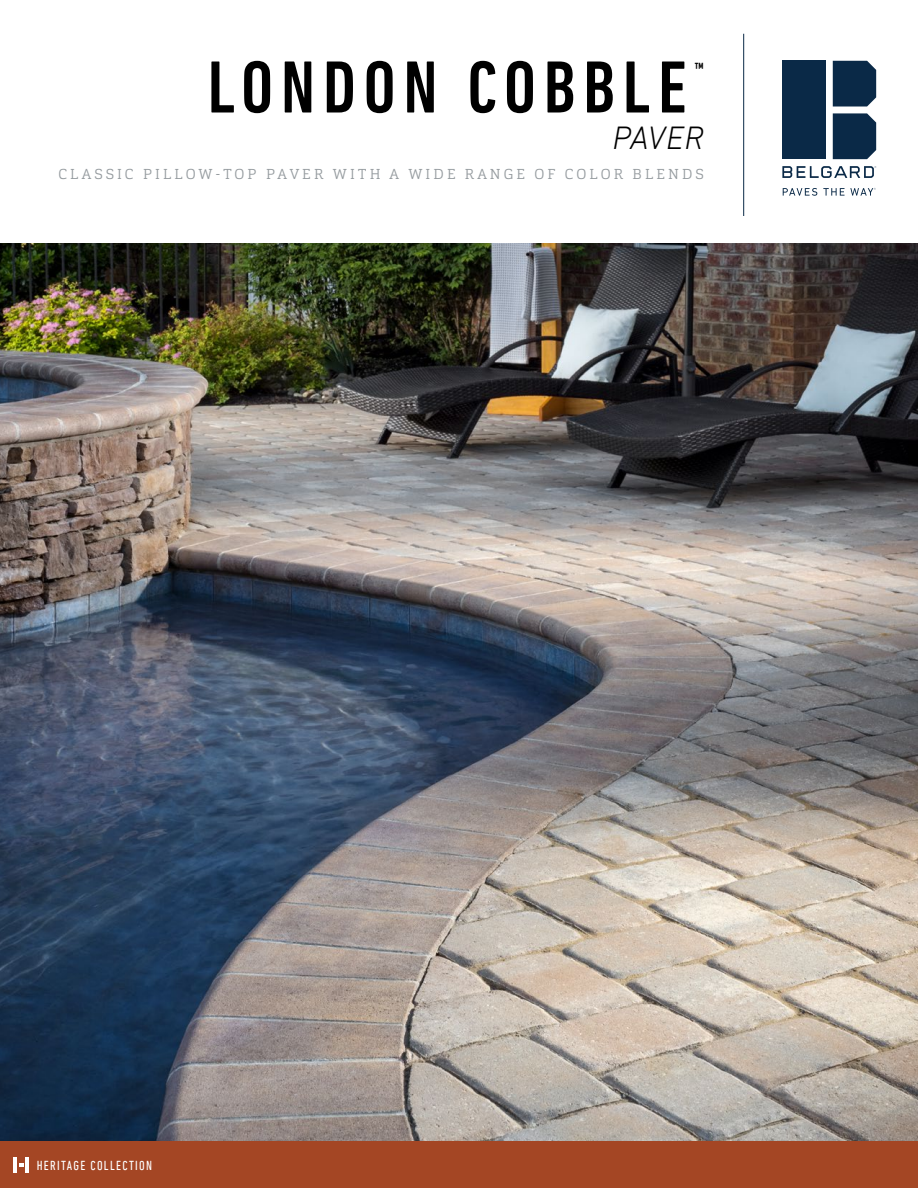
<style>
.page{position:relative;width:918px;height:1188px;background:#fff}
.page>*{position:absolute;margin:0;border:0;box-sizing:border-box;transform-origin:0 0}
.t1{font:500 condensed 75px "DIN Next LT Pro";letter-spacing:.1em;color:#000}
.t2{font:italic 300 33px "DIN Next LT Pro";letter-spacing:-.005em;color:#000}
.t3{font:500 condensed 14.85px "DIN Next LT Pro";color:#000}
.t4{font:300 14.25px "Cargan";letter-spacing:.22em;color:#959b9f}
.t5{font:condensed 13.35px "DIN Next LT Pro";letter-spacing:.1em;color:#fff}
</style>
<div class="page">
<hr style="left:743px;top:34px;width:1px;height:182px;background:#0a2947">
<div style="left:833px;top:61px;width:43px;height:46px;background:#0a2947"></div>
<div style="left:833px;top:113px;width:43px;height:46px;background:#0a2947"></div>
<div style="left:782px;top:61px;width:44px;height:98px;background:#0a2947"></div>
<svg style="left:782px;top:166px;width:94px;height:12px"></svg>
<svg style="left:783px;top:188px;width:34px;height:8px"></svg>
<svg style="left:823px;top:188px;width:53px;height:8px"></svg>
<div style="left:0;top:1141px;width:918px;height:47px;background:#a44624"></div>
<hr style="left:14px;top:1158px;width:3px;height:15px;background:#fff">
<svg style="left:19px;top:1163px;width:5px;height:4px"></svg>
<hr style="left:25px;top:1158px;width:4px;height:15px;background:#fff">
<img style="left:0;top:243px;width:918px;height:898px">
<h1 class="t1" style="left:207px;top:45px;width:481px">LONDON COBBLE</h1>
<p class="t3" style="left:694px;top:59px;width:11px">™</p>
<h2 class="t2" style="left:612px;top:118px;width:93px">PAVER</h2>
<p class="t4" style="left:58px;top:165px;width:647px">CLASSIC PILLOW-TOP PAVER WITH A WIDE RANGE OF COLOR BLENDS</p>
<p class="t5" style="left:37px;top:1158px;width:117px">HERITAGE COLLECTION</p>
</div>
